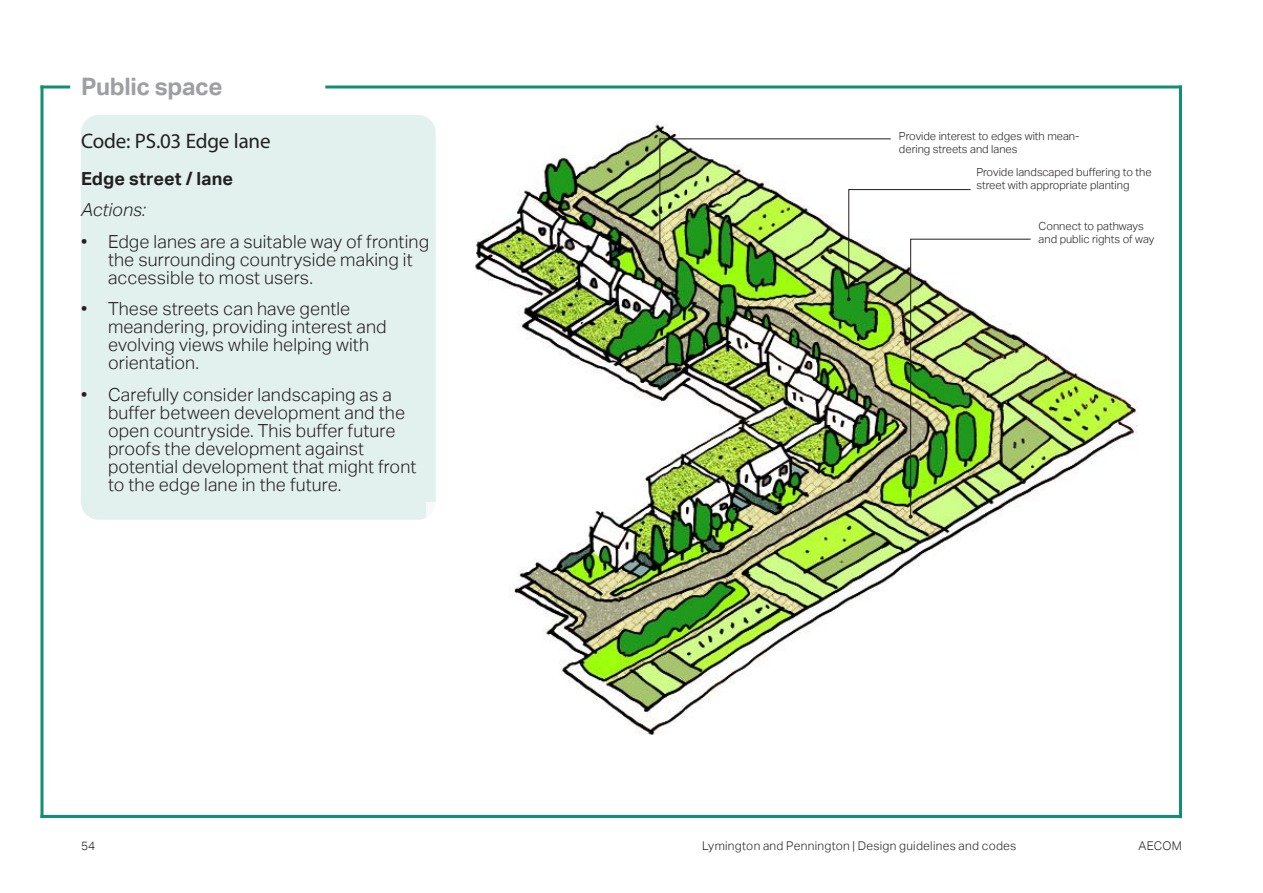
<style>
.page{position:relative;width:1263px;height:893px;background:#fff}
.page>*{position:absolute;margin:0;border:0;box-sizing:border-box;transform-origin:0 0}
.Num_L2_Heading_Bd_18{font:700 24px "AECOM Sans";letter-spacing:-.015em;color:#9d9fa2}
.Numbered_Heading_Lev{font:21px "Myriad Pro";letter-spacing:-.01em;color:#231f20}
.t1{font:300 18px/18px "AECOM Sans";letter-spacing:.005em;color:#231f20}
.Bullet_-_Level_1_A_L{font:700 18px "AECOM Sans";letter-spacing:.005em;color:#231f20}
.Bullet_-_Level_1_A_L-2{font:italic 300 18px "AECOM Sans";color:#231f20}
.t2{font:300 12px "AECOM Sans";letter-spacing:.025em;color:#231f20}
.Supplementary_Text_A{font:300 11.1px/13.4px "AECOM Sans";color:#231f20}
</style>
<div class="page">
<div style="left:81px;top:115px;width:355px;height:405px;background:#e2f1ee;border-radius:18px"></div>
<div style="left:426px;top:502px;width:57px;height:18px;background:#fff"></div>
<hr style="left:325px;top:85px;width:857px;height:3px;background:#0f9072">
<hr style="left:41px;top:85px;width:29px;height:3px;background:#0f9072">
<hr style="left:40px;top:815px;width:1142px;height:3px;background:#0f9072">
<hr style="left:1179px;top:85px;width:3px;height:733px;background:#0f9072">
<svg style="left:40px;top:86px;width:4px;height:732px;background:#4aab94"></svg>
<img style="left:475px;top:122px;width:663px;height:613px">
<img style="left:658px;top:138px;width:373px;height:381px">
<p class="Num_L2_Heading_Bd_18" style="left:81px;top:73px;width:143px">Public space</p>
<h1 class="Numbered_Heading_Lev" style="left:81px;top:128px;width:191px">Code: PS.03 Edge lane</h1>
<p class="Bullet_-_Level_1_A_L" style="left:81px;top:168px;width:153px">Edge street / lane</p>
<p class="Bullet_-_Level_1_A_L-2" style="left:81px;top:199px;width:66px">Actions:</p>
<p class="t1" style="left:108px;top:232px;width:323px;text-indent:-27px">• Edge lanes are a suitable way of fronting the surrounding countryside making it accessible to most users.</p>
<p class="t1" style="left:108px;top:300px;width:280px;text-indent:-27px">• These streets can have gentle meandering, providing interest and evolving views while helping with orientation.</p>
<p class="t1" style="left:108px;top:385px;width:310px;text-indent:-27px">• Carefully consider landscaping as a buffer between development and the open countryside. This buffer future proofs the development against potential development that might front to the edge lane in the future.</p>
<p class="Supplementary_Text_A" style="left:899px;top:129px;width:182px">Provide interest to edges with mean&shy;dering streets and lanes</p>
<p class="Supplementary_Text_A" style="left:976px;top:165px;width:177px">Provide landscaped buffering to the street with appropriate planting</p>
<p class="Supplementary_Text_A" style="left:1039px;top:219px;width:117px">Connect to pathways and public rights of way</p>
<p class="t2" style="left:702px;top:838px;width:316px">Lymington and Pennington | Design guidelines and codes</p>
<p class="t2" style="left:81px;top:838px;width:16px">54</p>
<p class="t2" style="left:1138px;top:838px;width:45px">AECOM</p>
</div>
